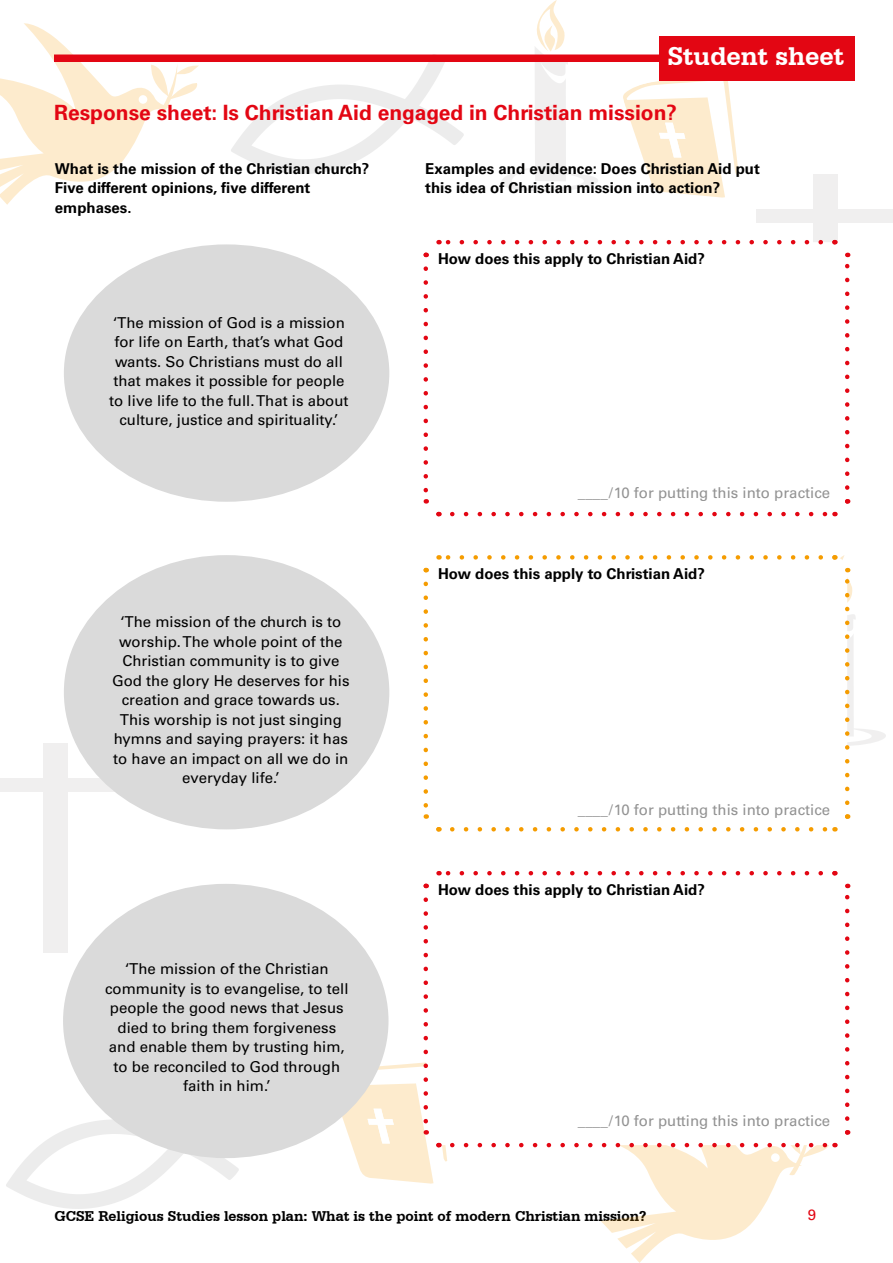
<style>
.page{position:relative;width:893px;height:1263px;background:#fff}
.page>*{position:absolute;margin:0;border:0;box-sizing:border-box;transform-origin:0 0}
.t1{font:700 27px "Serifa BT";color:#fff}
.t2{font:700 21px "Univers CA";color:#e30613}
.t3{font:15px/19.5px "Univers CA";color:#000;text-align:center}
.t4{font:700 15px/19.5px "Univers CA";color:#000}
.t5{font:15px "Univers CA";color:#929292}
.t6{font:700 15px "Serifa BT";color:#000}
.t7{font:15px "Univers CA";color:#e30613}
</style>
<div class="page">
<svg style="left:231px;top:54px;width:233px;height:120px"></svg>
<div style="left:813px;top:174px;width:25px;height:209px;background:#f0efef"></div>
<div style="left:756px;top:210px;width:136px;height:13px;background:#f0efef"></div>
<svg style="left:0;top:23px;width:199px;height:182px"></svg>
<svg style="left:623px;top:81px;width:116px;height:117px"></svg>
<svg style="left:476px;top:0;width:134px;height:191px"></svg>
<svg style="left:6px;top:1093px;width:233px;height:116px"></svg>
<div style="left:43px;top:743px;width:25px;height:209px;background:#f0efef"></div>
<div style="left:0;top:779px;width:122px;height:13px;background:#f0efef"></div>
<div style="left:54px;top:55px;width:730px;height:7px;background:#e30613"></div>
<div style="left:659px;top:36px;width:196px;height:45px;background:#e30613"></div>
<div style="left:426px;top:242px;width:421px;height:272px;background:#fff;border-radius:13px"></div>
<svg style="left:452px;top:512px;width:376px;height:4px"></svg>
<svg style="left:423px;top:269px;width:19px;height:248px"></svg>
<svg style="left:834px;top:499px;width:17px;height:18px"></svg>
<svg style="left:832px;top:239px;width:18px;height:249px"></svg>
<svg style="left:423px;top:239px;width:398px;height:19px"></svg>
<div style="left:64px;top:244px;width:325px;height:258px;background:#dadada;border-radius:50%"></div>
<svg style="left:423px;top:555px;width:463px;height:277px"></svg>
<div style="left:64px;top:555px;width:325px;height:274px;background:#dadada;border-radius:50%"></div>
<div style="left:63px;top:884px;width:325px;height:274px;background:#dadada;border-radius:50%"></div>
<svg style="left:332px;top:871px;width:519px;height:392px"></svg>
<h1 class="t1" style="left:668px;top:39px;width:178px">Student sheet</h1>
<h2 class="t2" style="left:54px;top:100px;width:625px">Response sheet: Is Christian Aid engaged in Christian mission?</h2>
<p class="t4" style="left:55px;top:159px;width:316px">What is the mission of the Christian church?<br>Five different opinions, five different emphases.</p>
<p class="t4" style="left:425px;top:159px;width:336px">Examples and evidence: Does Christian Aid put this idea of Christian mission into action?</p>
<p class="t4" style="left:438px;top:249px;width:268px">How does this apply to Christian Aid?</p>
<p class="t3" style="left:109px;top:313px;width:241px">‘The mission of God is a mission for life on Earth, that’s what God wants. So Christians must do all that makes it possible for people to live life to the full. That is about culture, justice and spirituality.’</p>
<p class="t3" style="left:112px;top:612px;width:239px">‘The mission of the church is to worship. The whole point of the<br>Christian community is to give<br>God the glory He deserves for his creation and grace towards us.<br>This worship is not just singing hymns and saying prayers: it has to have an impact on all we do in everyday life.’</p>
<p class="t3" style="left:105px;top:959px;width:245px">‘The mission of the Christian community is to evangelise, to tell people the good news that Jesus died to bring them forgiveness and enable them by trusting him, to be reconciled to God through faith in him.’</p>
<p class="t5" style="left:578px;top:484px;width:254px">____/10 for putting this into practice</p>
<p class="t4" style="left:438px;top:564px;width:268px">How does this apply to Christian Aid?</p>
<p class="t5" style="left:578px;top:801px;width:254px">____/10 for putting this into practice</p>
<p class="t4" style="left:438px;top:880px;width:268px">How does this apply to Christian Aid?</p>
<p class="t5" style="left:578px;top:1111px;width:254px">____/10 for putting this into practice</p>
<p class="t6" style="left:54px;top:1207px;width:594px">GCSE Religious Studies lesson plan: What is the point of modern Christian mission?</p>
<p class="t7" style="left:808px;top:1206px;width:10px">9</p>
</div>
